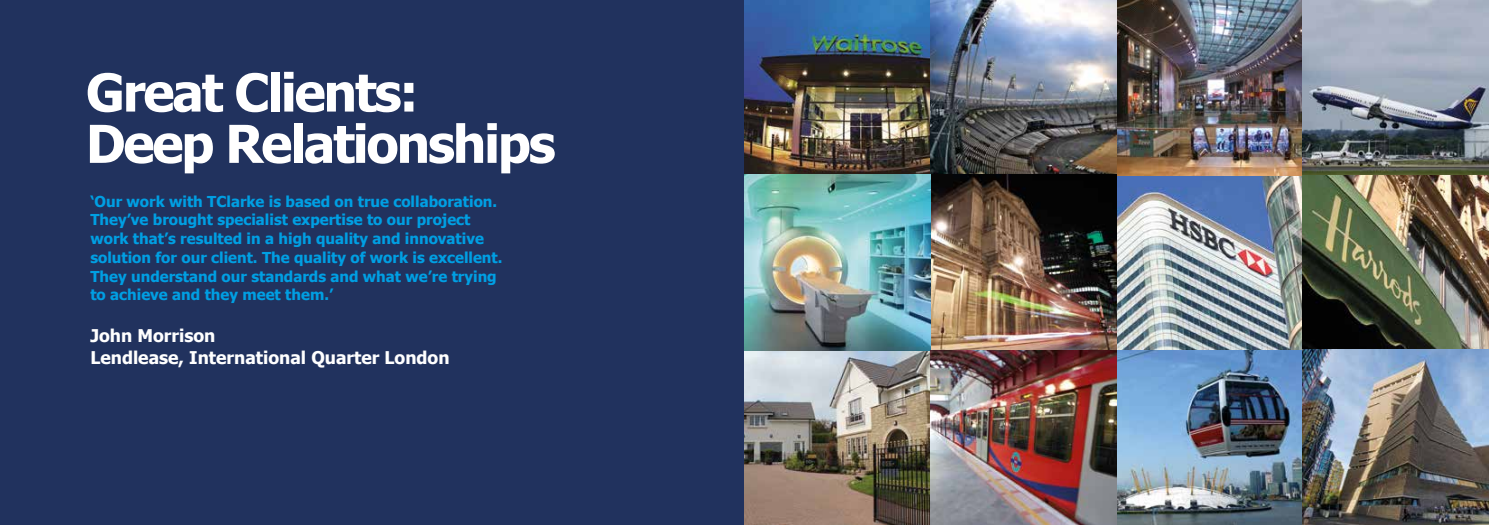
<style>
.page{position:relative;width:1489px;height:525px;background:#fff}
.page>*{position:absolute;margin:0;border:0;box-sizing:border-box;transform-origin:0 0}
.t1{font:700 52.25px/51.2px "Tahoma";letter-spacing:-.04em;color:#fff}
.t2{font:700 17.5px/21px "Tahoma";color:#fff}
.t3{font:700 15px/18.8px "Tahoma";color:#009fe3}
</style>
<div class="page">
<div style="left:0;top:0;width:744px;height:524px;background:#21325e"></div>
<img style="left:744px;top:0;width:372px;height:175px">
<img style="left:1116px;top:0;width:372px;height:524px">
<img style="left:744px;top:175px;width:186px;height:349px">
<img style="left:925px;top:175px;width:191px;height:175px">
<img style="left:930px;top:350px;width:186px;height:174px">
<h1 class="t1" style="left:86px;top:64px;width:471px">Great Clients:<br>Deep Relationships</h1>
<p class="t3" style="left:90px;top:191px;width:413px">‘Our work with TClarke is based on true collaboration.<br>They’ve brought specialist expertise to our project work that’s resulted in a high quality and innovative solution for our client. The quality of work is excellent.<br>They understand our standards and what we’re trying to achieve and they meet them.’</p>
<p class="t2" style="left:90px;top:324px;width:361px">John Morrison<br>Lendlease, International Quarter London</p>
</div>
